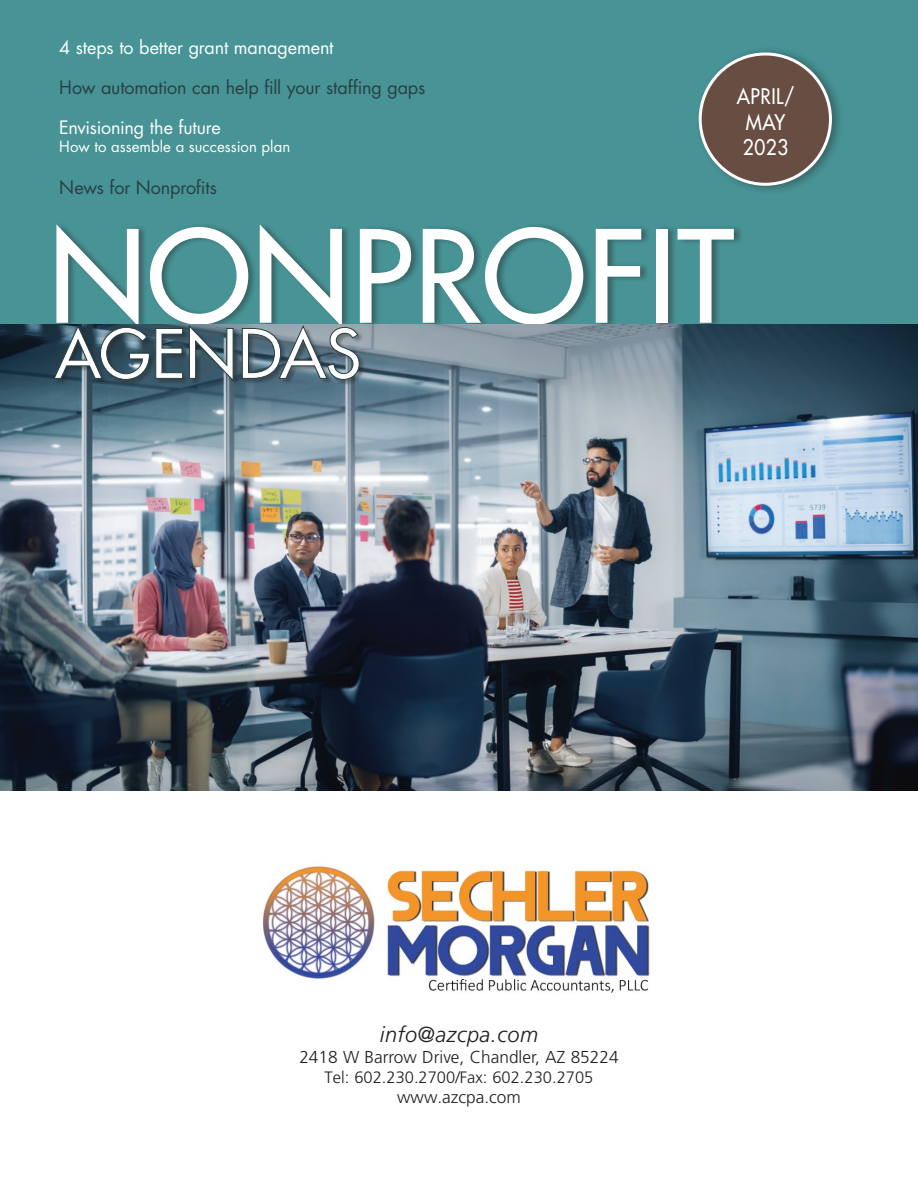
<style>
.page{position:relative;width:918px;height:1188px;background:#fff}
.page>*{position:absolute;margin:0;border:0;box-sizing:border-box;transform-origin:0 0}
.t1{font:500 124.5px "Futura Std";letter-spacing:.01em;color:#fff}
.t2{font:italic 300 21.75px "Frutiger LT Std";letter-spacing:.02em;color:#231f20}
.t3{font:500 21px/25.5px "Futura Std";letter-spacing:.03em;color:#fff;scale:.9 1}
.t4{font:18px "Futura Std";letter-spacing:-.005em;color:#284042}
.t5{font:18px "Futura Std";letter-spacing:-.005em;color:#fff}
.t6{font:300 17.25px "Frutiger LT Std";color:#231f20}
.t7{font:300 16.5px "Frutiger LT Std";color:#231f20}
.t8{font:15px "Futura Std";letter-spacing:.005em;color:#fff}
</style>
<div class="page">
<div style="left:0;top:0;width:918px;height:324px;background:#479395"></div>
<div style="left:56px;top:221px;width:687px;height:111px;background:#231f20;opacity:.4"></div>
<img style="left:0;top:324px;width:918px;height:466px">
<div style="left:695px;top:45px;width:149px;height:150px;background:#231f20;opacity:.4"></div>
<div style="left:700px;top:54px;width:130px;height:130px;background:#684e42;border-radius:50%"></div>
<div style="left:699px;top:53px;width:133px;height:133px;border:3px solid #fff;border-radius:50%"></div>
<div style="left:55px;top:326px;width:311px;height:61px;background:#231f20;opacity:.4"></div>
<svg style="left:54px;top:325px;width:306px;height:56px"></svg>
<img style="left:262px;top:866px;width:388px;height:127px">
<p class="t5" style="left:59px;top:36px;width:276px">4 steps to better grant management</p>
<p class="t4" style="left:59px;top:76px;width:368px">How automation can help fill your staffing gaps</p>
<p class="t5" style="left:59px;top:116px;width:163px">Envisioning the future</p>
<p class="t8" style="left:59px;top:137px;width:233px">How to assemble a succession plan</p>
<p class="t4" style="left:59px;top:176px;width:159px">News for Nonprofits</p>
<h1 class="t1" style="left:49px;top:199px;width:687px">NONPROFIT</h1>
<p class="t3" style="left:737px;top:84px;width:66px">APRIL/<br>MAY<br>2023</p>
<p class="t2" style="left:380px;top:1022px;width:160px">info@azcpa.com</p>
<p class="t6" style="left:299px;top:1047px;width:321px">2418 W Barrow Drive, Chandler, AZ 85224</p>
<p class="t7" style="left:325px;top:1068px;width:270px">Tel: 602.230.2700/Fax: 602.230.2705</p>
<p class="t6" style="left:397px;top:1088px;width:125px">www.azcpa.com</p>
</div>
